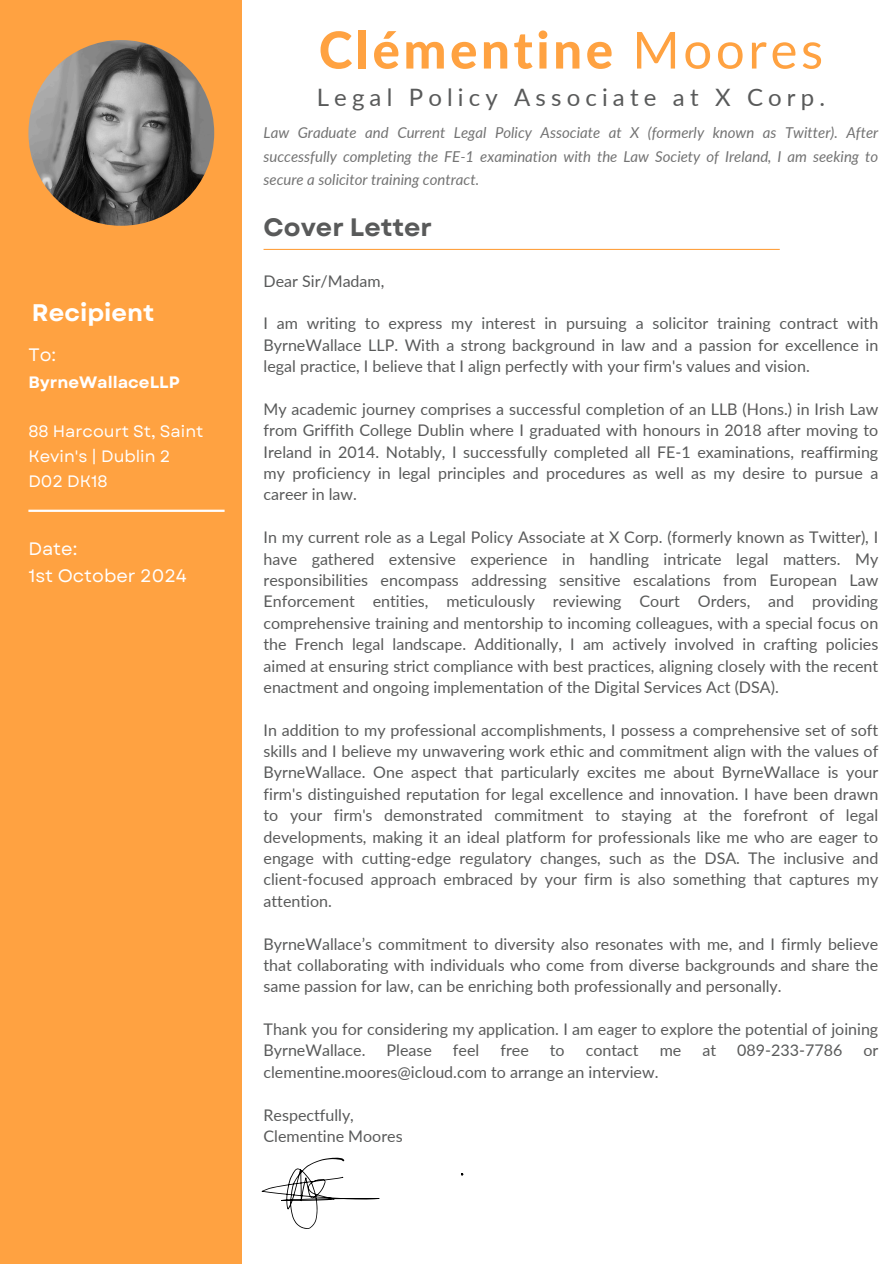
<style>
.page{position:relative;width:894px;height:1264px;background:#fff}
.page>*{position:absolute;margin:0;border:0;box-sizing:border-box;transform-origin:0 0}
.t1{font:800 51px "Lato";letter-spacing:.07em;color:#ffa241}
.t2{font:700 25.2px "Garet";color:#595a5a}
.t3{font:24px "Lato";letter-spacing:.215em;color:#595a5a}
.t4{font:700 24px "Garet";color:#fff}
.t5{font:18px/27px "Garet";color:#fff}
.t6{font:16.5px/24.8px "Garet";color:#fff}
.t7{font:700 16.5px "Garet";color:#fff}
.t8{font:16.05px/21.3px "Lato";color:#595a5a;text-align:justify}
.t9{font:italic 15px/23.7px "Lato";color:#737373;text-align:justify}
.s1{font-weight:400}
</style>
<div class="page">
<div style="left:0;top:0;width:242px;height:1263px;background:#ffa241"></div>
<hr style="left:263px;top:249px;width:516px;height:1px;background:#ffa241">
<img style="left:28px;top:40px;width:186px;height:186px;border-radius:50%">
<hr style="left:28px;top:509px;width:196px;height:3px;background:#fff">
<svg style="left:287px;top:1159px;width:55px;height:69px"></svg>
<h2 class="t4" style="left:32px;top:295px;width:124px">Recipient</h2>
<p class="t5" style="left:28px;top:341px;width:29px">To:</p>
<p class="t7" style="left:28px;top:370px;width:153px">ByrneWallaceLLP</p>
<p class="t6" style="left:28px;top:419px;width:176px">88 Harcourt St, Saint<br>Kevin's | Dublin 2</p>
<p class="t6" style="left:28px;top:468px;width:81px">D02 DK18</p>
<p class="t5" style="left:28px;top:535px;width:160px">Date:<br>1st October 2024</p>
<p class="t1" style="left:319px;top:18px;width:505px">Clémentine <span class="s1">Moores</span></p>
<h4 class="t3" style="left:316px;top:82px;width:509px">Legal Policy Associate at X Corp.</h4>
<p class="t9" style="left:263px;top:120px;width:616px">Law Graduate and Current Legal Policy Associate at X (formerly known as Twitter). After successfully completing the FE-1 examination with the Law Society of Ireland, I am seeking to secure a solicitor training contract.</p>
<p class="t2" style="left:263px;top:209px;width:170px">Cover Letter</p>
<h1 class="t8" style="left:263px;top:270px;width:122px">Dear Sir/Madam,</h1>
<h3 class="t8" style="left:263px;top:312px;width:616px">I am writing to express my interest in pursuing a solicitor training contract with ByrneWallace LLP. With a strong background in law and a passion for excellence in legal practice, I believe that I align perfectly with your firm's values and vision.</h3>
<p class="t8" style="left:263px;top:398px;width:616px">My academic journey comprises a successful completion of an LLB (Hons.) in Irish Law from Griffith College Dublin where I graduated with honours in 2018 after moving to Ireland in 2014. Notably, I successfully completed all FE-1 examinations, reaffirming my proficiency in legal principles and procedures as well as my desire to pursue a career in law.</p>
<h2 class="t8" style="left:263px;top:526px;width:616px">In my current role as a Legal Policy Associate at X Corp. (formerly known as Twitter), I have gathered extensive experience in handling intricate legal matters. My responsibilities encompass addressing sensitive escalations from European Law Enforcement entities, meticulously reviewing Court Orders, and providing comprehensive training and mentorship to incoming colleagues, with a special focus on the French legal landscape. Additionally, I am actively involved in crafting policies aimed at ensuring strict compliance with best practices, aligning closely with the recent enactment and ongoing implementation of the Digital Services Act (DSA).</h2>
<p class="t8" style="left:263px;top:718px;width:616px">In addition to my professional accomplishments, I possess a comprehensive set of soft skills and I believe my unwavering work ethic and commitment align with the values of ByrneWallace. One aspect that particularly excites me about ByrneWallace is your firm's distinguished reputation for legal excellence and innovation. I have been drawn to your firm's demonstrated commitment to staying at the forefront of legal developments, making it an ideal platform for professionals like me who are eager to engage with cutting-edge regulatory changes, such as the DSA. The inclusive and client-focused approach embraced by your firm is also something that captures my attention.</p>
<p class="t8" style="left:263px;top:932px;width:616px">ByrneWallace’s commitment to diversity also resonates with me, and I firmly believe that collaborating with individuals who come from diverse backgrounds and share the same passion for law, can be enriching both professionally and personally.</p>
<p class="t8" style="left:263px;top:1018px;width:616px">Thank you for considering my application. I am eager to explore the potential of joining<br>ByrneWallace.</p>
<p class="t8" style="left:386px;top:1039px;width:47px">Please</p>
<p class="t8" style="left:453px;top:1039px;width:28px">feel</p>
<p class="t8" style="left:500px;top:1039px;width:30px">free</p>
<p class="t8" style="left:549px;top:1039px;width:16px">to</p>
<p class="t8" style="left:585px;top:1039px;width:54px">contact</p>
<p class="t8" style="left:659px;top:1039px;width:23px">me</p>
<p class="t8" style="left:702px;top:1039px;width:15px">at</p>
<p class="t8" style="left:737px;top:1039px;width:106px">089-233-7786</p>
<p class="t8" style="left:863px;top:1039px;width:16px">or</p>
<p class="t8" style="left:263px;top:1060px;width:396px">clementine.moores@icloud.com to arrange an interview.</p>
<p class="t8" style="left:263px;top:1103px;width:92px">Respectfully,</p>
<p class="t8" style="left:263px;top:1125px;width:140px">Clementine Moores</p>
</div>
